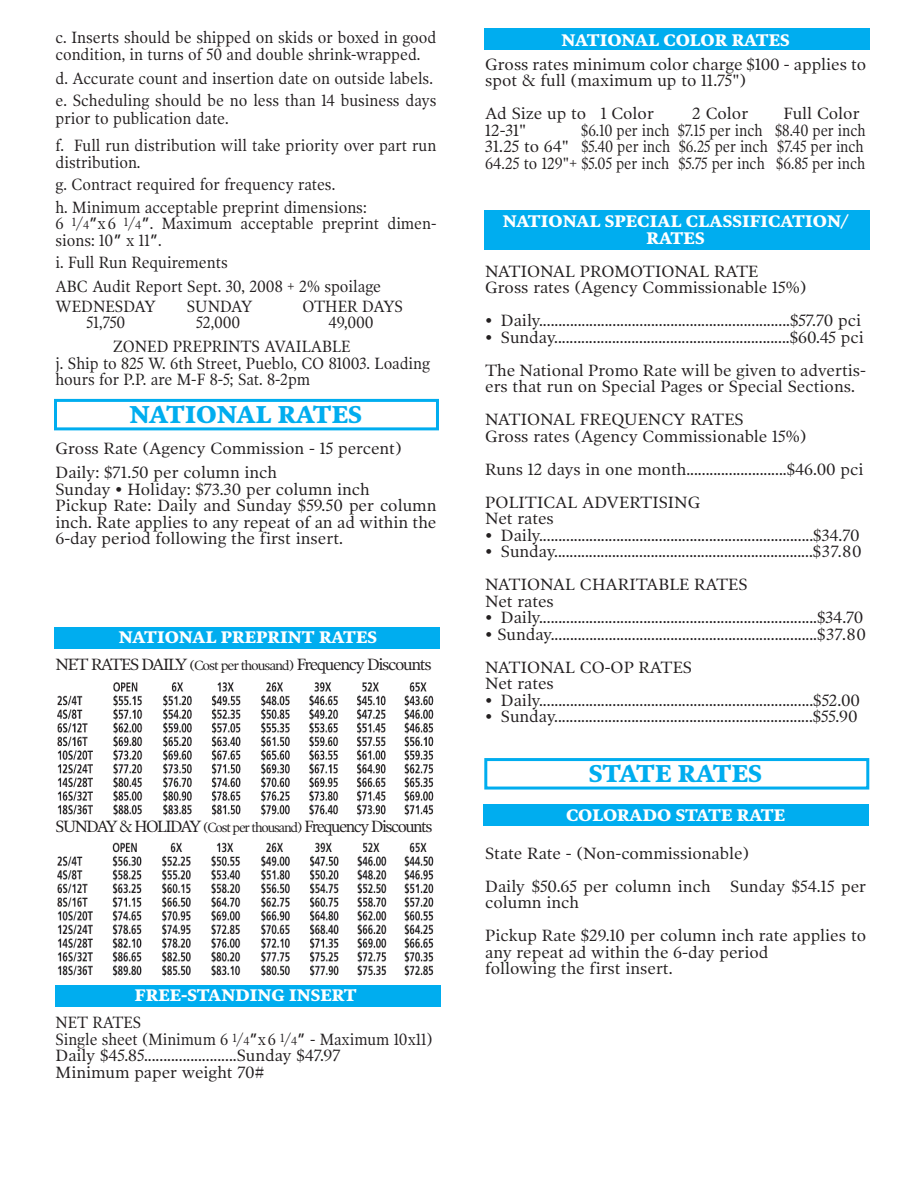
<style>
.page{position:relative;width:918px;height:1188px;background:#fff}
.page>*{position:absolute;margin:0;border:0;box-sizing:border-box;transform-origin:0 0}
.t1{font:700 24px "Poynter OS Text One";color:#00adef}
.t2{font:700 24px "Poynter OS Text One";letter-spacing:-.025em;color:#00adef}
.t3{font:16.5px/33px "Poynter OS Text One";color:#231f20}
.t4{font:16.5px/16.5px "Poynter OS Text One";color:#231f20;scale:.92 1}
.t5{font:16.5px/16.5px "Poynter OS Text One";color:#231f20;text-align:justify;scale:.85 1}
.t6{font:16.5px/16.5px "Poynter OS Text One";color:#231f20;scale:.91 1}
.t7{font:700 16.5px/16.5px "Poynter OS Text One";color:#fff;text-align:center}
.t8{font:16.5px/27px "Poynter OS Text One";letter-spacing:-.08em;color:#231f20;text-align:center}
.t9{font:16.5px "Poynter OS Text One";letter-spacing:-.09em;color:#231f20}
.t10{font:700 16.5px "Poynter OS Text One";letter-spacing:-.02em;color:#fff}
.t11{font:16.5px "Poynter OS Text One";letter-spacing:-.02em;color:#231f20;scale:.92 1}
.s1{font-size:12px}
.s2{font-family:"Frutiger"}
.s3{font-weight:700;color:#fff}
.s4{font-size:13.5px}
</style>
<div class="page">
<div style="left:483px;top:804px;width:386px;height:22px;background:#00adef"></div>
<div style="left:484px;top:28px;width:386px;height:22px;background:#00adef"></div>
<div style="left:484px;top:210px;width:386px;height:39px;background:#00adef"></div>
<div style="left:54px;top:627px;width:386px;height:22px;background:#00adef"></div>
<div style="left:55px;top:985px;width:386px;height:22px;background:#00adef"></div>
<div style="left:54px;top:399px;width:385px;height:31px;border:3px solid #00adef"></div>
<img style="left:57px;top:682px;width:377px;height:134px">
<img style="left:57px;top:842px;width:377px;height:135px">
<div style="left:484px;top:758px;width:385px;height:32px;border:3px solid #00adef"></div>
<p class="t4" style="left:56px;top:30px;width:415px">c. Inserts should be shipped on skids or boxed in good condition, in turns of 50 and double shrink-wrapped.</p>
<p class="t4" style="left:56px;top:68px;width:415px;line-height:22.5px">d. Accurate count and insertion date on outside labels. e. Scheduling should be no less than 14 business days</p>
<p class="t4" style="left:56px;top:106px;width:415px;line-height:27px">prior to publication date.<br>f. Full run distribution will take priority over part run</p>
<p class="t4" style="left:56px;top:152px;width:340px;line-height:22.5px">distribution.<br>g. Contract required for frequency rates.<br>h. Minimum acceptable preprint dimensions:</p>
<p class="t4" style="left:56px;top:216px;width:415px">6 <sup>1</sup>/<span class="s1">4</span><span class="s2">”</span>x6 <sup>1</sup>/<span class="s1">4</span><span class="s2">”</span>. Maximum acceptable preprint dimen&shy;sions: 10<span class="s2">”</span> x 11<span class="s2">”</span>.</p>
<p class="t4" style="left:56px;top:251px;width:355px;line-height:24px">i. Full Run Requirements<br>ABC Audit Report Sept. 30, 2008 + 2% spoilage</p>
<p class="t4" style="left:56px;top:299px;width:111px">WEDNESDAY</p>
<p class="t4" style="left:187px;top:299px;width:73px">SUNDAY</p>
<p class="t11" style="left:302px;top:298px;width:111px">OTHER DAYS</p>
<p class="t4" style="left:86px;top:315px;width:44px">51,750</p>
<p class="t4" style="left:196px;top:315px;width:50px">52,000</p>
<p class="t4" style="left:113px;top:311px;width:285px;line-height:24px;text-indent:215px">49,000<br>ZONED PREPRINTS AVAILABLE</p>
<p class="t4" style="left:56px;top:356px;width:409px">j. Ship to 825 W. 6th Street, Pueblo, CO 81003. Loading hours for P.P. are M-F 8-5; Sat. 8-2pm</p>
<h1 class="t1" style="left:130px;top:403px;width:234px">NATIONAL RATES</h1>
<p class="t3" style="left:56px;top:437px;width:348px;line-height:24px">Gross Rate (Agency Commission - 15 percent)<br>Daily: $71.50 per column inch</p>
<p class="t3" style="left:56px;top:482px;width:382px;line-height:16.5px">Sunday • Holiday: $73.30 per column inch<br>Pickup Rate: Daily and Sunday $59.50 per column inch. Rate applies to any repeat of an ad within the 6-day period following the first insert.</p>
<p class="t8" style="left:56px;top:624px;width:378px"><span class="s3">NATIONAL PREPRINT RATES<br></span>NET RATES DAILY <span class="s4">(Cost per thousand)</span> Frequency Discounts</p>
<p class="t9" style="left:56px;top:818px;width:379px">SUNDAY &amp; HOLIDAY <span class="s4">(Cost per thousand)</span> Frequency Discounts</p>
<p class="t7" style="left:135px;top:988px;width:224px">FREE-STANDING INSERT</p>
<p class="t6" style="left:56px;top:1015px;width:416px">NET RATES<br>Single sheet (Minimum 6 <sup>1</sup>/<span class="s1">4</span><span class="s2">”</span>x6 <sup>1</sup>/<span class="s1">4</span><span class="s2">”</span> - Maximum 10x11)<br>Daily $45.85........................Sunday $47.97<br>Minimum paper weight 70#</p>
<p class="t7" style="left:561px;top:33px;width:230px">NATIONAL COLOR RATES</p>
<p class="t3" style="left:485px;top:57px;width:382px;line-height:16.5px">Gross rates minimum color charge $100 - applies to spot &amp; full (maximum up to 11.75")</p>
<p class="t3" style="left:485px;top:98px;width:170px">Ad Size up to 1 Color</p>
<p class="t3" style="left:692px;top:98px;width:57px">2 Color</p>
<p class="t3" style="left:783px;top:98px;width:78px">Full Color</p>
<p class="t3" style="left:485px;top:114px;width:42px">12-31"</p>
<p class="t5" style="left:485px;top:123px;width:449px;text-indent:96px">$6.10 per inch $7.15 per inch $8.40 per inch 31.25 to 64" $5.40 per inch $6.25 per inch $7.45 per inch 64.25 to 129"+ $5.05 per inch $5.75 per inch $6.85 per inch</p>
<p class="t7" style="left:503px;top:214px;width:347px">NATIONAL SPECIAL CLASSIFICATION/<br>RATES</p>
<p class="t3" style="left:485px;top:264px;width:323px;line-height:16.5px">NATIONAL PROMOTIONAL RATE<br>Gross rates (Agency Commissionable 15%)</p>
<p class="t3" style="left:485px;top:305px;width:377px">• Daily.................................................................$57.70 pci</p>
<p class="t3" style="left:485px;top:321px;width:382px">• Sunday.............................................................$60.45 pci<br>The National Promo Rate will be given to advertis-</p>
<p class="t3" style="left:485px;top:371px;width:371px">ers that run on Special Pages or Special Sections.<br>NATIONAL FREQUENCY RATES</p>
<p class="t3" style="left:485px;top:420px;width:380px">Gross rates (Agency Commissionable 15%)<br>Runs 12 days in one month..........................$46.00 pci<br>POLITICAL ADVERTISING</p>
<p class="t3" style="left:485px;top:503px;width:70px">Net rates</p>
<p class="t3" style="left:485px;top:519px;width:376px">• Daily.......................................................................$34.70</p>
<p class="t3" style="left:485px;top:536px;width:378px">• Sunday...................................................................$37.80<br>NATIONAL CHARITABLE RATES</p>
<p class="t3" style="left:485px;top:585px;width:70px">Net rates</p>
<p class="t3" style="left:485px;top:602px;width:380px">• Daily........................................................................$34.70</p>
<p class="t3" style="left:485px;top:618px;width:382px">• Sunday.....................................................................$37.80<br>NATIONAL CO-OP RATES</p>
<p class="t3" style="left:485px;top:668px;width:70px">Net rates</p>
<p class="t3" style="left:485px;top:684px;width:376px">• Daily.......................................................................$52.00</p>
<p class="t3" style="left:485px;top:701px;width:374px">• Sunday...................................................................$55.90</p>
<h1 class="t2" style="left:589px;top:762px;width:175px">STATE RATES</h1>
<p class="t10" style="left:566px;top:808px;width:221px">COLORADO STATE RATE</p>
<p class="t3" style="left:485px;top:837px;width:382px">State Rate - (Non-commissionable)<br>Daily $50.65 per column inch Sunday $54.15 per</p>
<p class="t3" style="left:485px;top:887px;width:382px">column inch<br>Pickup Rate $29.10 per column inch rate applies to</p>
<p class="t3" style="left:485px;top:945px;width:285px;line-height:16.5px">any repeat ad within the 6-day period following the first insert.</p>
</div>
